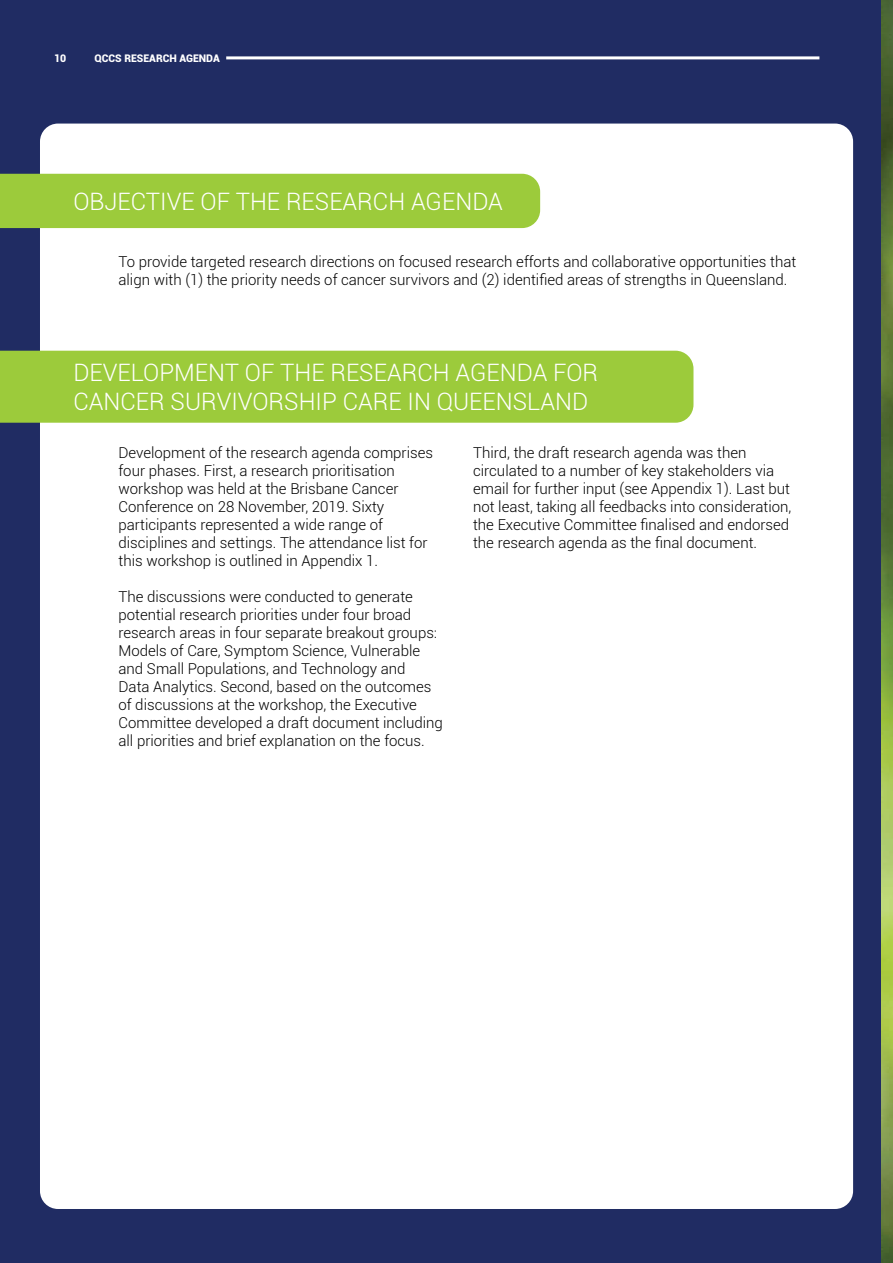
<style>
.page{position:relative;width:893px;height:1263px;background:#202c63}
.page>*{position:absolute;margin:0;border:0;box-sizing:border-box;transform-origin:0 0}
.t1{font:300 24px/28.8px "Roboto";color:#fff}
.t2{font:300 15px/18px "Roboto";color:#000}
.t3{font:900 10.5px "Roboto";color:#fff}
</style>
<div class="page">
<hr style="left:226px;top:56px;width:593px;height:3px;background:#fff">
<div style="left:40px;top:124px;width:813px;height:1085px;background:#fff;border-radius:18px"></div>
<div style="left:0;top:174px;width:540px;height:54px;background:#9ccb3b"></div>
<div style="left:0;top:351px;width:693px;height:72px;background:#9ccb3b"></div>
<img style="left:881px;top:0;width:12px;height:1263px">
<p class="t3" style="left:54px;top:51px;width:14px">10</p>
<p class="t3" style="left:94px;top:51px;width:127px">QCCS RESEARCH AGENDA</p>
<h1 class="t1" style="left:74px;top:187px;width:431px">OBJECTIVE OF THE RESEARCH AGENDA</h1>
<p class="t2" style="left:118px;top:252px;width:679px">To provide targeted research directions on focused research efforts and collaborative opportunities that align with (1) the priority needs of cancer survivors and (2) identified areas of strengths in Queensland.</p>
<h1 class="t1" style="left:74px;top:358px;width:526px">DEVELOPMENT OF THE RESEARCH AGENDA FOR<br>CANCER SURVIVORSHIP CARE IN QUEENSLAND</h1>
<p class="t2" style="left:118px;top:443px;width:316px">Development of the research agenda comprises four phases. First, a research prioritisation workshop was held at the Brisbane Cancer Conference on 28 November, 2019. Sixty participants represented a wide range of disciplines and settings. The attendance list for this workshop is outlined in Appendix 1.</p>
<p class="t2" style="left:118px;top:587px;width:326px">The discussions were conducted to generate potential research priorities under four broad research areas in four separate breakout groups:<br>Models of Care, Symptom Science, Vulnerable and Small Populations, and Technology and<br>Data Analytics. Second, based on the outcomes of discussions at the workshop, the Executive Committee developed a draft document including all priorities and brief explanation on the focus.</p>
<p class="t2" style="left:473px;top:443px;width:320px">Third, the draft research agenda was then circulated to a number of key stakeholders via email for further input (see Appendix 1). Last but not least, taking all feedbacks into consideration, the Executive Committee finalised and endorsed the research agenda as the final document.</p>
</div>
